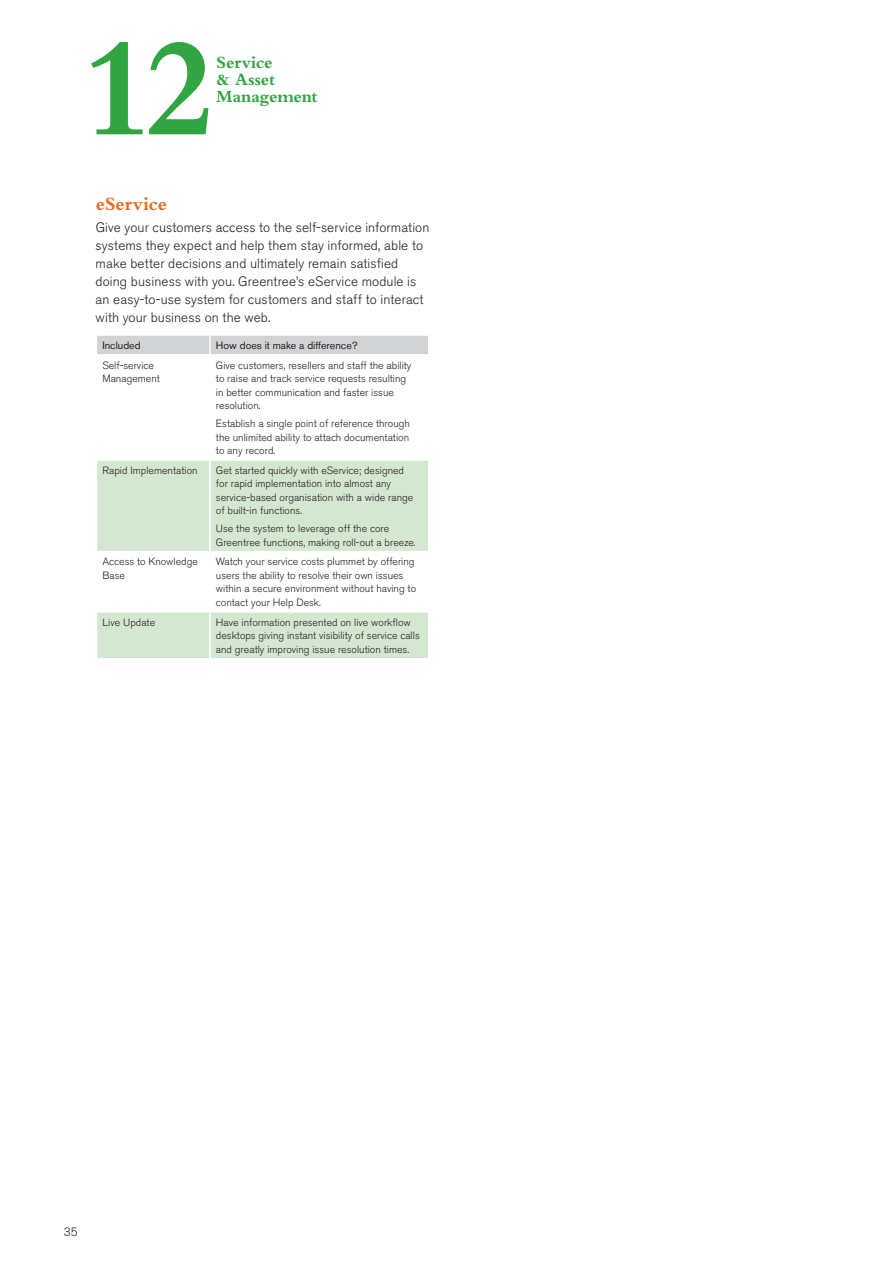
<style>
.page{position:relative;width:893px;height:1263px;background:#fff}
.page>*{position:absolute;margin:0;border:0;box-sizing:border-box;transform-origin:0 0}
.t1{font:700 144.9px "Bembo";color:#32a543}
.t2{font:700 19.5px "Bembo";letter-spacing:-.01em;color:#e86b1f}
.t3{font:700 17.85px/16.5px "Bembo";letter-spacing:-.015em;color:#32a543}
.t4{font:300 13.5px/18px "Akzidenz Grotesk BE";letter-spacing:.01em;color:#231f20}
.t5{font:300 12px "Akzidenz Grotesk BE";color:#231f20}
.t6{font:300 10.5px/13.5px "Akzidenz Grotesk BE";color:#231f20}
.t7{font:10.5px "Akzidenz Grotesk BE";color:#231f20}
</style>
<div class="page">
<svg style="left:97px;top:461px;width:331px;height:197px;fill:#d4e7d0"></svg>
<div style="left:97px;top:335px;width:331px;height:19px;background:#d1d2d4"></div>
<hr style="left:209px;top:461px;width:2px;height:90px;background:#fff">
<hr style="left:96px;top:551px;width:114px;height:1px;background:#fff">
<hr style="left:210px;top:551px;width:219px;height:1px;background:#fff">
<hr style="left:96px;top:611px;width:114px;height:2px;background:#fff">
<hr style="left:210px;top:611px;width:219px;height:2px;background:#fff">
<hr style="left:209px;top:613px;width:2px;height:45px;background:#fff">
<h1 class="t1" style="left:81px;top:8px;width:137px">12</h1>
<h3 class="t3" style="left:216px;top:54px;width:60px">Service &amp; Asset</h3>
<h3 class="t3" style="left:216px;top:88px;width:103px">Management</h3>
<h2 class="t2" style="left:96px;top:193px;width:73px">eService</h2>
<p class="t4" style="left:96px;top:218px;width:335px">Give your customers access to the self-service information systems they expect and help them stay informed, able to make better decisions and ultimately remain satisfied doing business with you. Greentree’s eService module is an easy-to-use system for customers and staff to interact with your business on the web.</p>
<p class="t7" style="left:102px;top:339px;width:40px">Included</p>
<p class="t7" style="left:216px;top:339px;width:143px">How does it make a difference?</p>
<p class="t6" style="left:102px;top:359px;width:59px">Self-service<br>Management</p>
<p class="t6" style="left:216px;top:359px;width:197px">Give customers, resellers and staff the ability to raise and track service requests resulting in better communication and faster issue resolution.</p>
<p class="t6" style="left:216px;top:417px;width:196px;text-align:justify">Establish a single point of reference through the unlimited ability to attach documentation to any record.</p>
<p class="t6" style="left:102px;top:464px;width:97px">Rapid Implementation</p>
<p class="t6" style="left:216px;top:464px;width:199px">Get started quickly with eService; designed for rapid implementation into almost any service-based organisation with a wide range of built-in functions.</p>
<p class="t6" style="left:216px;top:522px;width:201px">Use the system to leverage off the core<br>Greentree functions, making roll-out a breeze.</p>
<p class="t6" style="left:102px;top:555px;width:97px">Access to Knowledge<br>Base</p>
<p class="t6" style="left:216px;top:555px;width:202px">Watch your service costs plummet by offering users the ability to resolve their own issues within a secure environment without having to contact your Help Desk.</p>
<p class="t6" style="left:102px;top:616px;width:54px">Live Update</p>
<p class="t6" style="left:216px;top:616px;width:205px">Have information presented on live workflow desktops giving instant visibility of service calls and greatly improving issue resolution times.</p>
<p class="t5" style="left:64px;top:1225px;width:16px">35</p>
</div>
